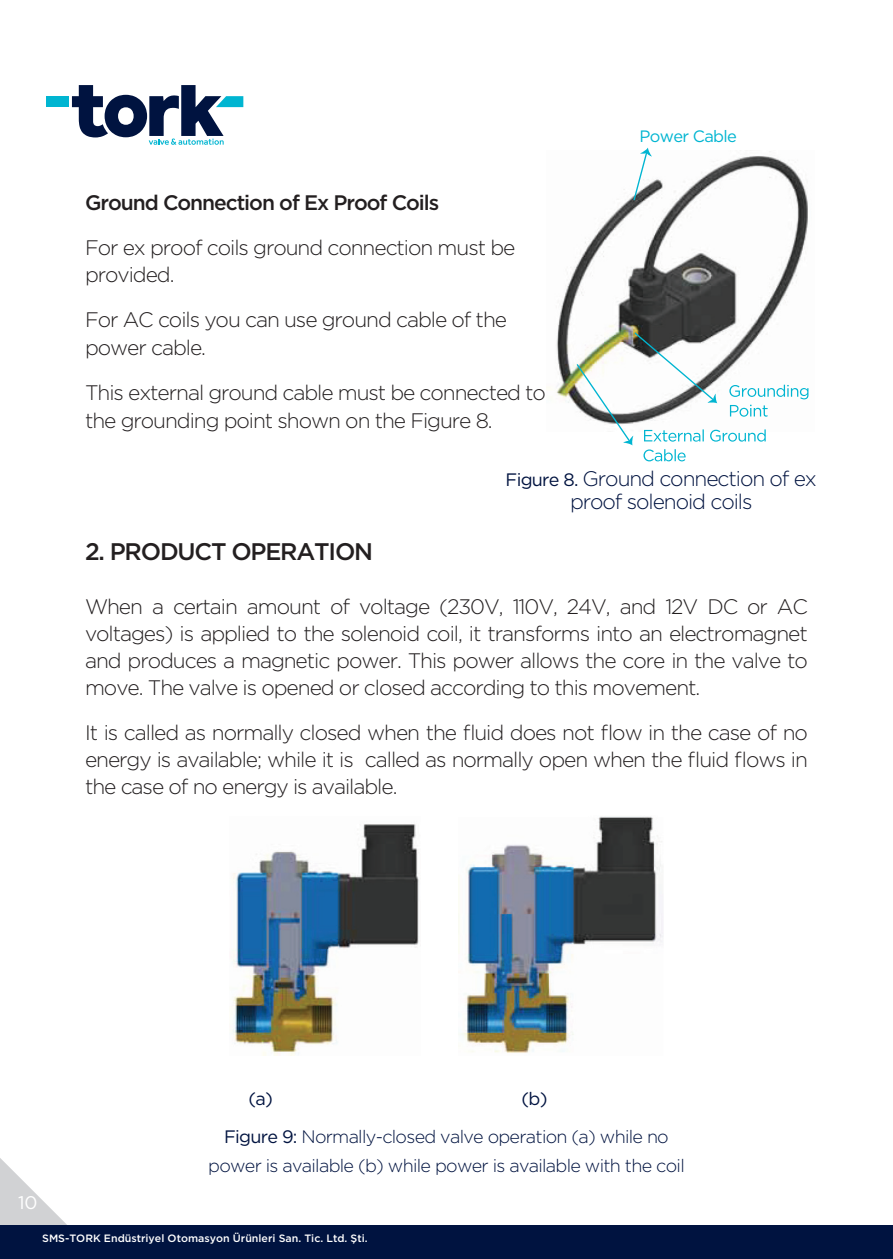
<style>
.page{position:relative;width:893px;height:1259px;background:#fff}
.page>*{position:absolute;margin:0;border:0;box-sizing:border-box;transform-origin:0 0}
.t1{font:500 24px "Gotham HTF";letter-spacing:-.05em;color:#231f20}
.t2{font:300 21px/27px "Gotham HTF";letter-spacing:-.05em;color:#231f20}
.t3{font:300 21px/22.5px "Gotham HTF";letter-spacing:-.05em;color:#001340;text-align:center}
.t4{font:500 21px "Gotham HTF";letter-spacing:-.05em;color:#231f20}
.t5{font:18.3px "Gotham HTF";color:#fff}
.t6{font:300 18px/28.5px "Gotham HTF";letter-spacing:-.04em;color:#001340;text-align:center}
.t7{font:18px "Gotham HTF";color:#001340}
.t8{font:16.5px "Gotham HTF";letter-spacing:-.04em;color:#00b5d1}
.t9{font:500 10.5px "Gotham HTF";color:#fff}
.s1{font-weight:400;font-size:18px}
.s2{font-weight:400}
</style>
<div class="page">
<svg style="left:0;top:1158px;width:67px;height:67px"></svg>
<div style="left:0;top:1225px;width:893px;height:34px;background:#001340"></div>
<svg style="left:72px;top:85px;width:171px;height:60px"></svg>
<div style="left:47px;top:96px;width:22px;height:11px;background:#00b5d1"></div>
<img style="left:546px;top:151px;width:263px;height:253px">
<img style="left:233px;top:824px;width:186px;height:231px">
<img style="left:459px;top:816px;width:204px;height:237px">
<svg style="left:632px;top:148px;width:20px;height:54px"></svg>
<svg style="left:575px;top:331px;width:233px;height:130px"></svg>
<p class="t4" style="left:85px;top:191px;width:356px">Ground Connection of Ex Proof Coils</p>
<p class="t2" style="left:85px;top:234px;width:432px">For ex proof coils ground connection must be provided.</p>
<p class="t2" style="left:85px;top:306px;width:424px">For AC coils you can use ground cable of the power cable.</p>
<p class="t2" style="left:85px;top:377px;width:462px;line-height:28.5px">This external ground cable must be connected to the grounding point shown on the Figure 8.</p>
<p class="t8" style="left:640px;top:127px;width:99px">Power Cable</p>
<p class="t3" style="left:506px;top:467px;width:313px"><span class="s1">Figure 8.</span> Ground connection of ex proof solenoid coils</p>
<p class="t1" style="left:85px;top:538px;width:290px">2. PRODUCT OPERATION</p>
<p class="t2" style="left:85px;top:593px;width:724px;text-align:justify">When a certain amount of voltage (230V, 110V, 24V, and 12V DC or AC voltages) is applied to the solenoid coil, it transforms into an electromagnet and produces a magnetic power. This power allows the core in the valve to move. The valve is opened or closed according to this movement.</p>
<p class="t2" style="left:85px;top:719px;width:724px;text-align:justify">It is called as normally closed when the fluid does not flow in the case of no energy is available; while it is called as normally open when the fluid flows in the case of no energy is available.</p>
<p class="t7" style="left:248px;top:1088px;width:26px">(a)</p>
<p class="t7" style="left:521px;top:1088px;width:28px">(b)</p>
<p class="t5" style="left:18px;top:1192px;width:21px">10</p>
<p class="t6" style="left:208px;top:1122px;width:478px"><span class="s2">Figure 9:</span> Normally-closed valve operation (a) while no power is available (b) while power is available with the coil</p>
<p class="t9" style="left:42px;top:1232px;width:327px">SMS-TORK Endüstriyel Otomasyon Ürünleri San. Tic. Ltd. Şti.</p>
</div>
